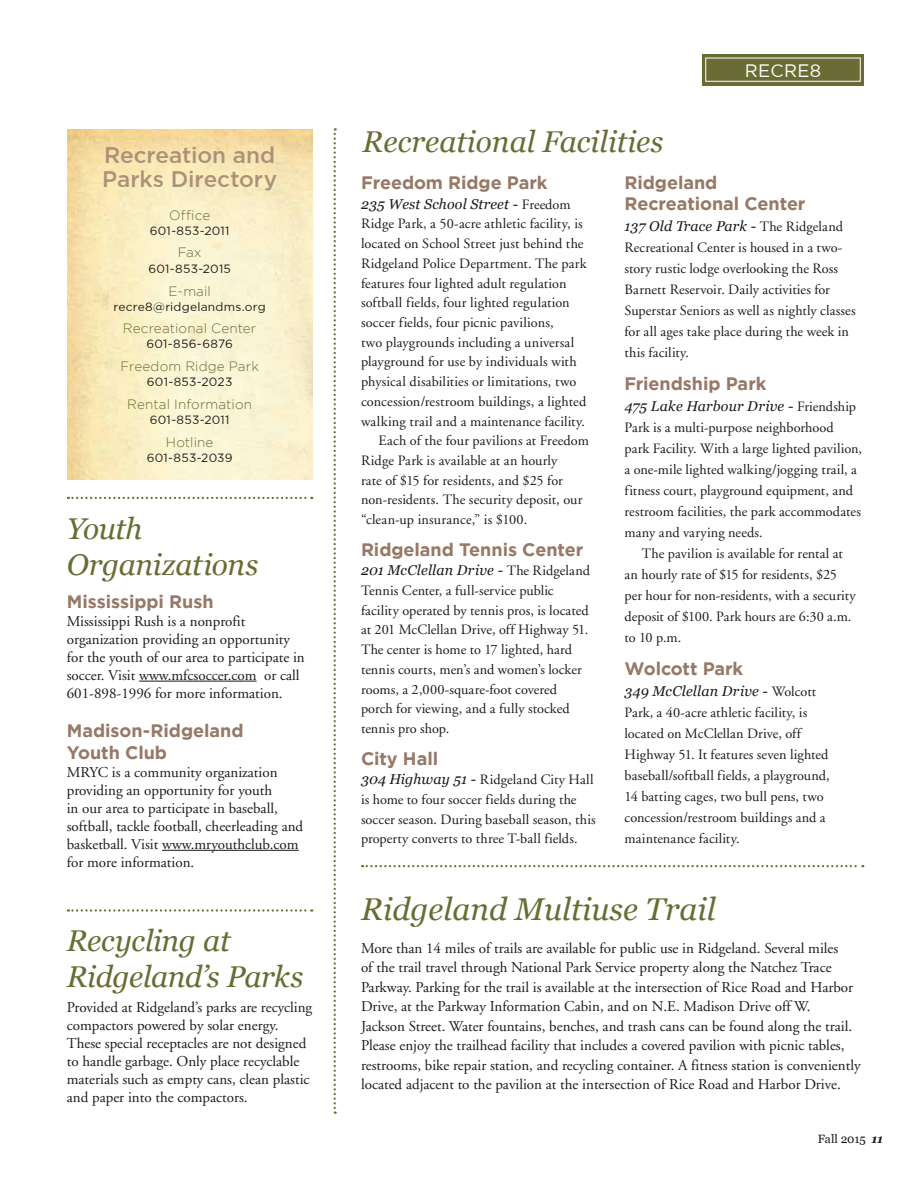
<style>
.page{position:relative;width:918px;height:1188px;background:#fff}
.page>*{position:absolute;margin:0;border:0;box-sizing:border-box;transform-origin:0 0}
.t1{font:italic 31.5px "Georgia";color:#696d35}
.t2{font:italic 30px/36px "Georgia";letter-spacing:-.01em;color:#696d35}
.t3{font:500 22.5px/24px "Gotham";color:#ab917a}
.t4{font:700 18px/21px "Gotham";letter-spacing:-.005em;color:#967967}
.t5{font:18px "Gotham";letter-spacing:.02em;color:#fff}
.t6{font:15px/18px "Adobe Garamond";color:#1c1b1a}
.t7{font:14.25px/21px "Adobe Garamond";letter-spacing:.005em;color:#1c1b1a}
.t8{font:italic 14.25px "Georgia";letter-spacing:.01em;color:#1c1b1a}
.t9{font:300 13.5px "Gotham";letter-spacing:.01em;color:#696d35}
.t10{font:12px "Gotham";letter-spacing:.02em;color:#1c1b1a}
.t11{font:12px "Georgia";color:#1c1b1a}
.s1{font-family:"Adobe Garamond";font-style:normal}
.s2{font-family:"Georgia";font-style:italic}
.s3{font-weight:700;font-style:italic}
</style>
<div class="page">
<svg style="left:334px;top:128px;width:2px;height:986px"></svg>
<svg style="left:362px;top:865px;width:501px;height:2px"></svg>
<svg style="left:68px;top:497px;width:244px;height:2px"></svg>
<svg style="left:68px;top:909px;width:244px;height:3px"></svg>
<hr style="left:139px;top:681px;width:118px;height:1px;background:#1c1b1a">
<hr style="left:162px;top:850px;width:137px;height:1px;background:#1c1b1a">
<div style="left:702px;top:54px;width:162px;height:31px;background:#696d35"></div>
<div style="left:705px;top:58px;width:156px;height:24px;border:1px solid #fff"></div>
<h3 class="t3" style="left:102px;top:142px;width:176px">Recreation and<br>Parks Directory</h3>
<p class="t9" style="left:169px;top:207px;width:43px">Office</p>
<p class="t10" style="left:150px;top:224px;width:81px">601-853-2011</p>
<p class="t9" style="left:178px;top:245px;width:25px">Fax</p>
<p class="t10" style="left:148px;top:262px;width:84px">601-853-2015</p>
<p class="t9" style="left:168px;top:284px;width:44px">E-mail</p>
<p class="t10" style="left:114px;top:300px;width:154px">recre8@ridgelandms.org</p>
<p class="t9" style="left:123px;top:321px;width:135px">Recreational Center</p>
<p class="t10" style="left:146px;top:338px;width:88px">601-856-6876</p>
<p class="t9" style="left:120px;top:359px;width:140px">Freedom Ridge Park</p>
<p class="t10" style="left:147px;top:375px;width:87px">601-853-2023</p>
<p class="t9" style="left:127px;top:397px;width:126px">Rental Information</p>
<p class="t10" style="left:150px;top:413px;width:81px">601-853-2011</p>
<p class="t9" style="left:166px;top:435px;width:49px">Hotline</p>
<p class="t10" style="left:147px;top:451px;width:87px">601-853-2039</p>
<h2 class="t2" style="left:67px;top:509px;width:193px">Youth<br>Organizations</h2>
<p class="t4" style="left:67px;top:590px;width:148px">Mississippi Rush</p>
<p class="t6" style="left:67px;top:612px;width:240px">Mississippi Rush is a nonprofit organization providing an opportunity for the youth of our area to participate in soccer. Visit www.mfcsoccer.com or call 601-898-1996 for more information.</p>
<p class="t4" style="left:67px;top:720px;width:178px;line-height:21.6px">Madison-Ridgeland<br>Youth Club</p>
<p class="t6" style="left:67px;top:763px;width:238px">MRYC is a community organization providing an opportunity for youth<br>in our area to participate in baseball, softball, tackle football, cheerleading and basketball. Visit www.mryouthclub.com for more information.</p>
<h2 class="t2" style="left:67px;top:922px;width:238px">Recycling at<br>Ridgeland’s Parks</h2>
<p class="t6" style="left:67px;top:999px;width:247px">Provided at Ridgeland’s parks are recycling compactors powered by solar energy.<br>These special receptacles are not designed to handle garbage. Only place recyclable materials such as empty cans, clean plastic and paper into the compactors.</p>
<p class="t5" style="left:745px;top:60px;width:78px">RECRE8</p>
<h2 class="t2" style="left:363px;top:123px;width:302px">Recreational Facilities</h2>
<p class="t4" style="left:361px;top:172px;width:188px">Freedom Ridge Park</p>
<p class="t8" style="left:361px;top:193px;width:211px">235 West School Street - <span class="s1">Freedom</span></p>
<p class="t7" style="left:361px;top:214px;width:223px">Ridge Park, a 50-acre athletic facility, is</p>
<p class="t7" style="left:361px;top:233px;width:224px">located on School Street just behind the</p>
<p class="t7" style="left:361px;top:253px;width:227px">Ridgeland Police Department. The park</p>
<p class="t7" style="left:361px;top:273px;width:207px">features four lighted adult regulation</p>
<p class="t7" style="left:361px;top:293px;width:210px">softball fields, four lighted regulation</p>
<p class="t7" style="left:361px;top:312px;width:194px">soccer fields, four picnic pavilions,</p>
<p class="t7" style="left:361px;top:332px;width:215px">two playgrounds including a universal</p>
<p class="t7" style="left:361px;top:352px;width:217px">playground for use by individuals with</p>
<p class="t7" style="left:361px;top:371px;width:217px">physical disabilities or limitations, two</p>
<p class="t7" style="left:361px;top:391px;width:227px">concession/restroom buildings, a lighted</p>
<p class="t7" style="left:361px;top:411px;width:226px">walking trail and a maintenance facility.</p>
<p class="t7" style="left:379px;top:431px;width:212px">Each of the four pavilions at Freedom</p>
<p class="t7" style="left:361px;top:450px;width:198px">Ridge Park is available at an hourly</p>
<p class="t7" style="left:361px;top:470px;width:203px">rate of $15 for residents, and $25 for</p>
<p class="t7" style="left:361px;top:490px;width:223px">non-residents. The security deposit, our</p>
<p class="t7" style="left:361px;top:510px;width:168px">“clean-up insurance,” is $100.</p>
<p class="t4" style="left:361px;top:538px;width:224px">Ridgeland Tennis Center</p>
<p class="t8" style="left:361px;top:560px;width:230px">201 McClellan Drive - <span class="s1">The Ridgeland</span></p>
<p class="t7" style="left:361px;top:581px;width:229px;line-height:19.6px">Tennis Center, a full-service public facility operated by tennis pros, is located at 201 McClellan Drive, off Highway 51.<br>The center is home to 17 lighted, hard tennis courts, men’s and women’s locker rooms, a 2,000-square-foot covered porch for viewing, and a fully stocked tennis pro shop.</p>
<p class="t4" style="left:361px;top:747px;width:79px">City Hall</p>
<p class="t7" style="left:361px;top:770px;width:236px;line-height:19.6px"><span class="s2">304 Highway 51 -</span> Ridgeland City Hall is home to four soccer fields during the soccer season. During baseball season, this property converts to three T-ball fields.</p>
<p class="t4" style="left:625px;top:172px;width:182px">Ridgeland<br>Recreational Center</p>
<p class="t8" style="left:625px;top:216px;width:220px">137 Old Trace Park - <span class="s1">The Ridgeland</span></p>
<p class="t7" style="left:625px;top:237px;width:233px">Recreational Center is housed in a two&shy;story rustic lodge overlooking the Ross Barnett Reservoir. Daily activities for Superstar Seniors as well as nightly classes for all ages take place during the week in this facility.</p>
<p class="t4" style="left:625px;top:373px;width:143px">Friendship Park</p>
<p class="t8" style="left:625px;top:396px;width:233px">475 Lake Harbour Drive - <span class="s1">Friendship</span></p>
<p class="t7" style="left:625px;top:417px;width:239px">Park is a multi-purpose neighborhood park Facility. With a large lighted pavilion, a one-mile lighted walking/jogging trail, a fitness court, playground equipment, and restroom facilities, the park accommodates many and varying needs.</p>
<p class="t7" style="left:625px;top:544px;width:233px;text-indent:17px">The pavilion is available for rental at an hourly rate of $15 for residents, $25 per hour for non-residents, with a security deposit of $100. Park hours are 6:30 a.m. to 10 p.m.</p>
<p class="t4" style="left:625px;top:658px;width:120px">Wolcott Park</p>
<p class="t8" style="left:625px;top:681px;width:193px">349 McClellan Drive - <span class="s1">Wolcott</span></p>
<p class="t7" style="left:625px;top:703px;width:207px">Park, a 40-acre athletic facility, is located on McClellan Drive, off Highway 51. It features seven lighted baseball/softball fields, a playground, 14 batting cages, two bull pens, two concession/restroom buildings and a maintenance facility.</p>
<h1 class="t1" style="left:361px;top:886px;width:356px">Ridgeland Multiuse Trail</h1>
<p class="t6" style="left:361px;top:939px;width:501px;line-height:19.5px">More than 14 miles of trails are available for public use in Ridgeland. Several miles<br>of the trail travel through National Park Service property along the Natchez Trace Parkway. Parking for the trail is available at the intersection of Rice Road and Harbor Drive, at the Parkway Information Cabin, and on N.E. Madison Drive off W.<br>Jackson Street. Water fountains, benches, and trash cans can be found along the trail.<br>Please enjoy the trailhead facility that includes a covered pavilion with picnic tables, restrooms, bike repair station, and recycling container. A fitness station is conveniently located adjacent to the pavilion at the intersection of Rice Road and Harbor Drive.</p>
<p class="t11" style="left:818px;top:1130px;width:67px">Fall 2015 <span class="s3">11</span></p>
</div>
